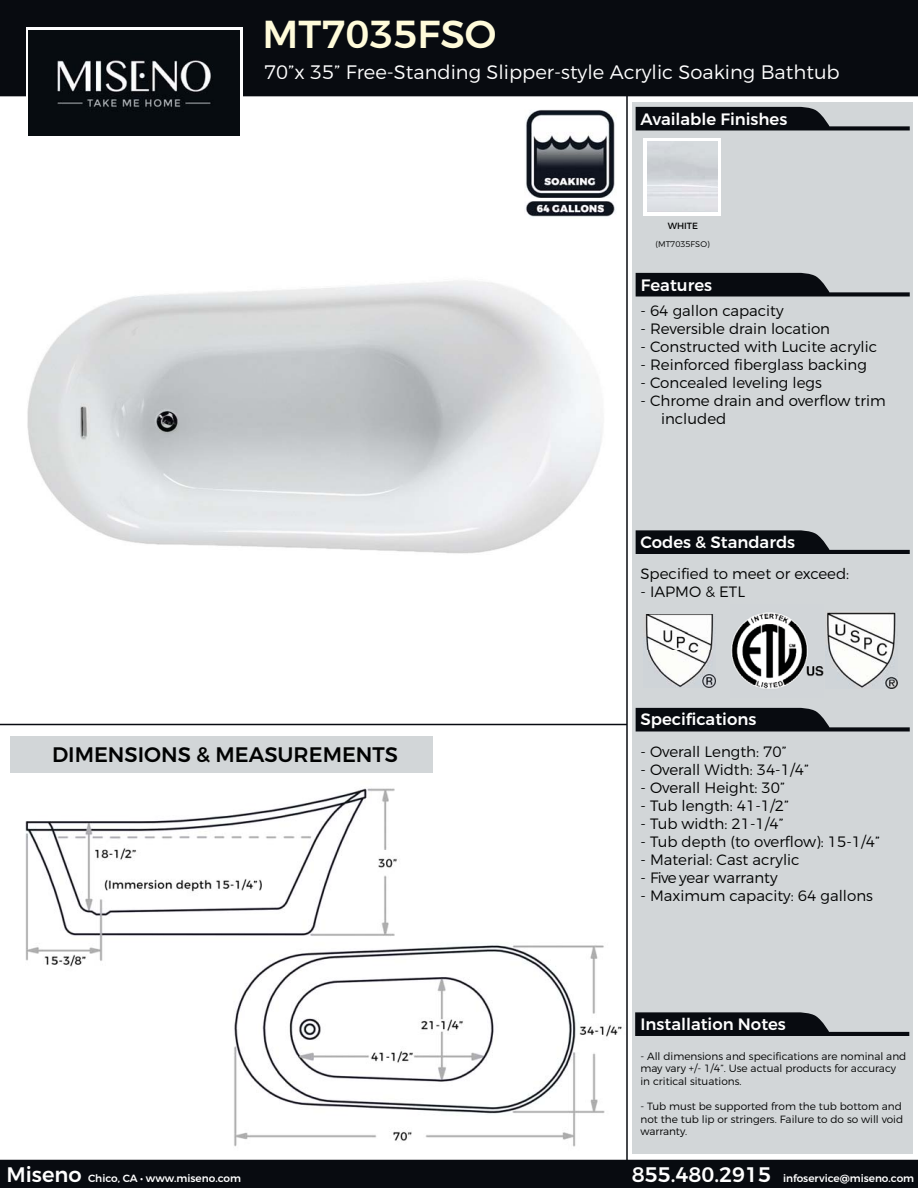
<style>
.page{position:relative;width:918px;height:1188px;background:#fff}
.page>*{position:absolute;margin:0;border:0;box-sizing:border-box;transform-origin:0 0}
.t1{font:500 39px "Montserrat";color:#fffbda}
.t2{font:500 21px "Montserrat";color:#010202}
.t3{font:300 19.5px "Montserrat";color:#fff}
.t4{font:500 16.5px "Montserrat";color:#fff}
.t5{font:300 15px/18px "Montserrat";color:#010202}
.t6{font:300 10.5px/12.6px "Montserrat";color:#010202}
.t7{font:500 10.5px "Montserrat";color:#fff}
.t8{font:9px "Montserrat";color:#010202}
.t9{font:300 8.25px "Montserrat";color:#010202}
.s1{font-size:21px}
</style>
<div class="page">
<img style="left:3px;top:770px;width:629px;height:390px">
<img style="left:27px;top:110px;width:576px;height:444px">
<div style="left:632px;top:102px;width:281px;height:1052px;background:#d2d6d8"></div>
<svg style="left:636px;top:107px;width:274px;height:23px"></svg>
<div style="left:0;top:0;width:918px;height:96px;background:#080b10"></div>
<svg style="left:26px;top:27px;width:216px;height:70px"></svg>
<img style="left:29px;top:31px;width:210px;height:105px">
<div style="left:0;top:1161px;width:918px;height:27px;background:#080b10"></div>
<div style="left:0;top:1160px;width:918px;height:28px;border:2px solid #080b10"></div>
<hr style="left:626px;top:96px;width:2px;height:1065px;background:#080b10">
<hr style="left:0;top:724px;width:627px;height:1px;background:#080b10">
<div style="left:644px;top:138px;width:77px;height:78px;background:linear-gradient(to right,#fff,#fff)"></div>
<svg style="left:636px;top:273px;width:274px;height:24px"></svg>
<svg style="left:636px;top:530px;width:274px;height:24px"></svg>
<svg style="left:636px;top:708px;width:274px;height:23px"></svg>
<svg style="left:635px;top:1012px;width:274px;height:24px"></svg>
<div style="left:11px;top:736px;width:422px;height:36px;background:#d2d6d8"></div>
<img style="left:648px;top:142px;width:69px;height:69px">
<img style="left:645px;top:614px;width:70px;height:73px">
<img style="left:731px;top:612px;width:93px;height:77px">
<img style="left:827px;top:612px;width:70px;height:76px">
<img style="left:524px;top:110px;width:91px;height:88px">
<img style="left:524px;top:201px;width:91px;height:18px">
<img style="left:524px;top:198px;width:79px;height:3px">
<h1 class="t1" style="left:262px;top:12px;width:235px">MT7035FSO</h1>
<h3 class="t3" style="left:264px;top:63px;width:577px">70”x 35” Free-Standing Slipper-style Acrylic Soaking Bathtub</h3>
<p class="t4" style="left:640px;top:109px;width:148px">Available Finishes</p>
<p class="t8" style="left:668px;top:222px;width:32px">WHITE</p>
<p class="t9" style="left:656px;top:240px;width:56px">(MT7035FSO)</p>
<p class="t4" style="left:641px;top:276px;width:73px">Features</p>
<p class="t5" style="left:640px;top:303px;width:145px">- 64 gallon capacity</p>
<p class="t5" style="left:640px;top:321px;width:191px">- Reversible drain location</p>
<p class="t5" style="left:640px;top:339px;width:238px">- Constructed with Lucite acrylic</p>
<p class="t5" style="left:640px;top:357px;width:228px">- Reinforced fiberglass backing</p>
<p class="t5" style="left:640px;top:375px;width:183px">- Concealed leveling legs</p>
<p class="t5" style="left:661px;top:393px;width:226px;text-indent:-21px">- Chrome drain and overflow trim included</p>
<p class="t4" style="left:641px;top:533px;width:156px">Codes &amp; Standards</p>
<p class="t5" style="left:640px;top:565px;width:210px">Specified to meet or exceed:</p>
<p class="t5" style="left:640px;top:583px;width:106px">- IAPMO &amp; ETL</p>
<h2 class="t2" style="left:52px;top:742px;width:347px">DIMENSIONS &amp; MEASUREMENTS</h2>
<p class="t4" style="left:641px;top:710px;width:117px">Specifications</p>
<p class="t5" style="left:640px;top:744px;width:148px">- Overall Length: 70”</p>
<p class="t5" style="left:640px;top:762px;width:170px">- Overall Width: 34-1/4”</p>
<p class="t5" style="left:640px;top:780px;width:146px">- Overall Height: 30”</p>
<p class="t5" style="left:640px;top:798px;width:150px">- Tub length: 41-1/2”</p>
<p class="t5" style="left:640px;top:816px;width:145px">- Tub width: 21-1/4”</p>
<p class="t5" style="left:640px;top:834px;width:241px">- Tub depth (to overflow): 15-1/4”</p>
<p class="t5" style="left:640px;top:852px;width:161px">- Material: Cast acrylic</p>
<p class="t5" style="left:640px;top:870px;width:139px">- Five year warranty</p>
<p class="t5" style="left:640px;top:888px;width:234px">- Maximum capacity: 64 gallons</p>
<p class="t4" style="left:641px;top:1014px;width:147px">Installation Notes</p>
<p class="t6" style="left:641px;top:1050px;width:267px">- All dimensions and specifications are nominal and may vary +/- 1/4”. Use actual products for accuracy in critical situations.</p>
<p class="t6" style="left:640px;top:1101px;width:264px">- Tub must be supported from the tub bottom and not the tub lip or stringers. Failure to do so will void warranty.</p>
<p class="t7" style="left:7px;top:1172px;width:236px"><span class="s1">Miseno</span> Chico, CA • www.miseno.com</p>
<p class="t7" style="left:632px;top:1172px;width:284px"><span class="s1">855.480.2915</span> infoservice@miseno.com</p>
</div>
